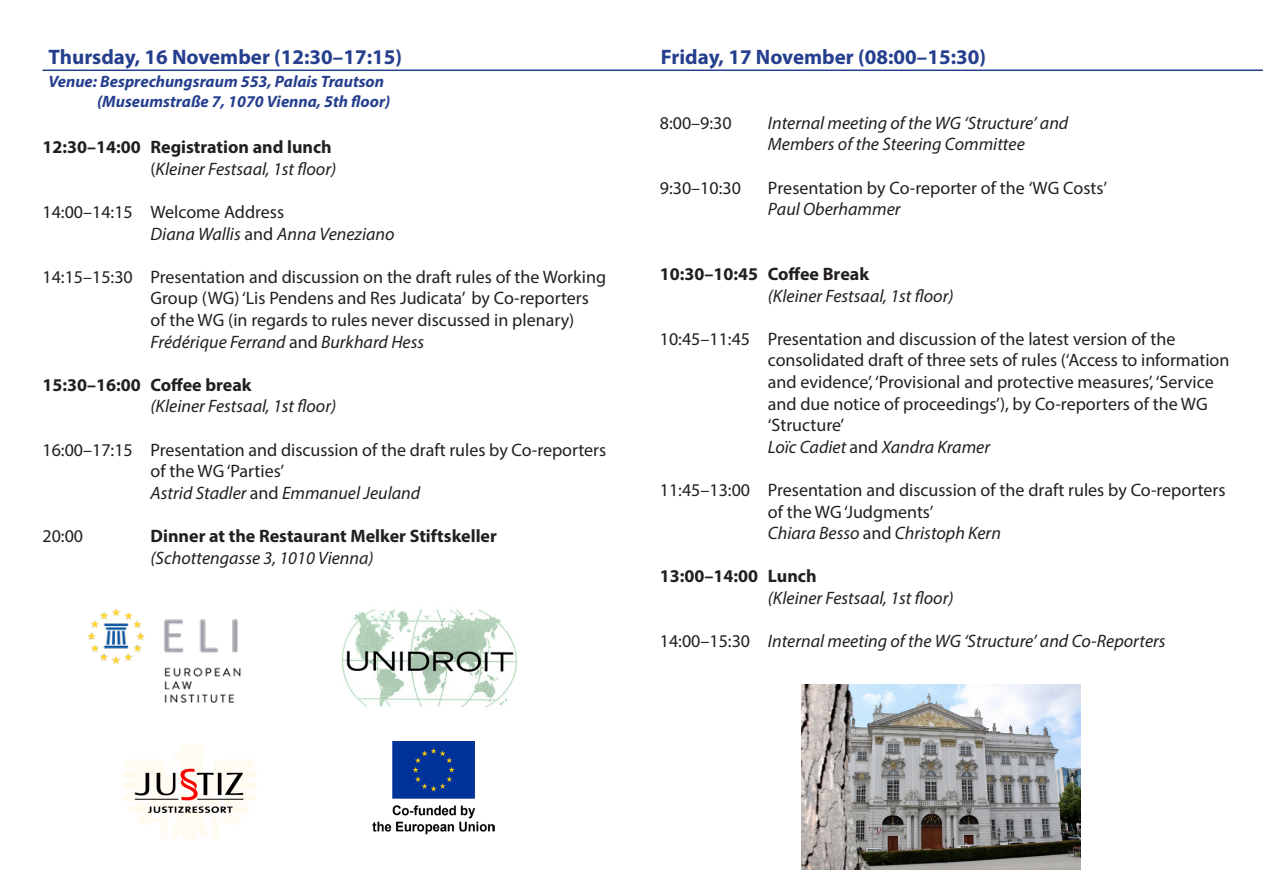
<style>
.page{position:relative;width:1263px;height:893px;background:#fff}
.page>*{position:absolute;margin:0;border:0;box-sizing:border-box;transform-origin:0 0}
.t1{font:700 21px "Myriad Pro";color:#253f8e}
.t2{font:18px/21.6px "Myriad Pro";color:#231f20}
.t3{font:italic 18px/21.6px "Myriad Pro";color:#231f20}
.t4{font:700 18px/21.6px "Myriad Pro";color:#231f20;text-align:right}
.t5{font:italic 700 16.5px/19.8px "Myriad Pro";color:#253f8e}
.s1{font-weight:400}
.s2{font-weight:400;font-style:italic}
.s3{font-style:italic}
.s4{font-weight:700;font-style:normal}
.s5{font-style:normal}
</style>
<div class="page">
<hr style="left:43px;top:70px;width:1220px;height:1px;background:#253f8e">
<img style="left:122px;top:744px;width:135px;height:96px">
<img style="left:801px;top:684px;width:280px;height:186px">
<img style="left:372px;top:741px;width:122px;height:94px">
<img style="left:87px;top:608px;width:154px;height:95px">
<img style="left:341px;top:609px;width:176px;height:99px">
<p class="t1" style="left:49px;top:44px;width:355px">Thursday, 16 November (12:30–17:15)</p>
<p class="t1" style="left:661px;top:44px;width:327px">Friday, 17 November (08:00–15:30)</p>
<p class="t5" style="left:97px;top:71px;width:295px;text-indent:-49px">Venue: Besprechungsraum 553, Palais Trautson (Museumstraße 7, 1070 Vienna, 5th floor)</p>
<p class="t4" style="left:43px;top:136px;width:295px">12:30–14:00 Registration and lunch <span class="s1">(</span><span class="s2">Kleiner Festsaal, 1st floor)</span></p>
<p class="t2" style="left:151px;top:201px;width:246px;text-indent:-108px">14:00–14:15 Welcome Address<br><span class="s3">Diana Wallis</span> and <span class="s3">Anna Veneziano</span></p>
<p class="t2" style="left:151px;top:266px;width:457px;text-indent:-108px">14:15–15:30 Presentation and discussion on the draft rules of the Working Group (WG) ‘Lis Pendens and Res Judicata’ by Co-reporters of the WG (in regards to rules never discussed in plenary)<br><span class="s3">Frédérique Ferrand</span> and <span class="s3">Burkhard Hess</span></p>
<p class="t3" style="left:151px;top:374px;width:187px;text-indent:-108px"><span class="s4">15:30–16:00 Coffee break<br></span>(Kleiner Festsaal, 1st floor)</p>
<p class="t2" style="left:151px;top:438px;width:457px;text-indent:-108px">16:00–17:15 Presentation and discussion of the draft rules by Co-reporters of the WG ‘Parties’<br><span class="s3">Astrid Stadler</span> and <span class="s3">Emmanuel Jeuland</span></p>
<p class="t2" style="left:43px;top:525px;width:42px">20:00</p>
<p class="t4" style="left:151px;top:525px;width:348px">Dinner at the Restaurant Melker Stiftskeller</p>
<p class="t3" style="left:151px;top:546px;width:225px">(Schottengasse 3, 1010 Vienna)</p>
<p class="t2" style="left:660px;top:112px;width:73px">8:00–9:30</p>
<p class="t3" style="left:768px;top:112px;width:302px">Internal meeting of the WG ‘Structure’ and<br>Members of the Steering Committee</p>
<p class="t2" style="left:660px;top:176px;width:83px">9:30–10:30</p>
<p class="t2" style="left:768px;top:176px;width:341px">Presentation by Co-reporter of the ‘WG Costs’</p>
<p class="t3" style="left:768px;top:198px;width:134px">Paul Oberhammer</p>
<p class="t3" style="left:768px;top:263px;width:187px;text-indent:-108px"><span class="s4">10:30–10:45 Coffee Break<br></span>(Kleiner Festsaal, 1st floor)</p>
<p class="t2" style="left:660px;top:328px;width:517px">10:45–11:45 Presentation and discussion of the latest version of the</p>
<p class="t2" style="left:768px;top:349px;width:463px">consolidated draft of three sets of rules (‘Access to information and evidence’, ‘Provisional and protective measures’, ‘Service and due notice of proceedings’), by Co-reporters of the WG ‘Structure’</p>
<p class="t3" style="left:768px;top:436px;width:224px">Loïc Cadiet <span class="s5">and</span> Xandra Kramer</p>
<p class="t2" style="left:768px;top:479px;width:459px;text-indent:-108px">11:45–13:00 Presentation and discussion of the draft rules by Co-reporters of the WG ‘Judgments’</p>
<p class="t3" style="left:768px;top:522px;width:235px">Chiara Besso <span class="s5">and</span> Christoph Kern</p>
<p class="t3" style="left:768px;top:565px;width:187px;text-indent:-108px"><span class="s4">13:00–14:00 Lunch<br></span>(Kleiner Festsaal, 1st floor)</p>
<p class="t3" style="left:660px;top:630px;width:507px"><span class="s5">14:00–15:30</span> Internal meeting of the WG ‘Structure’ and Co-Reporters</p>
</div>
